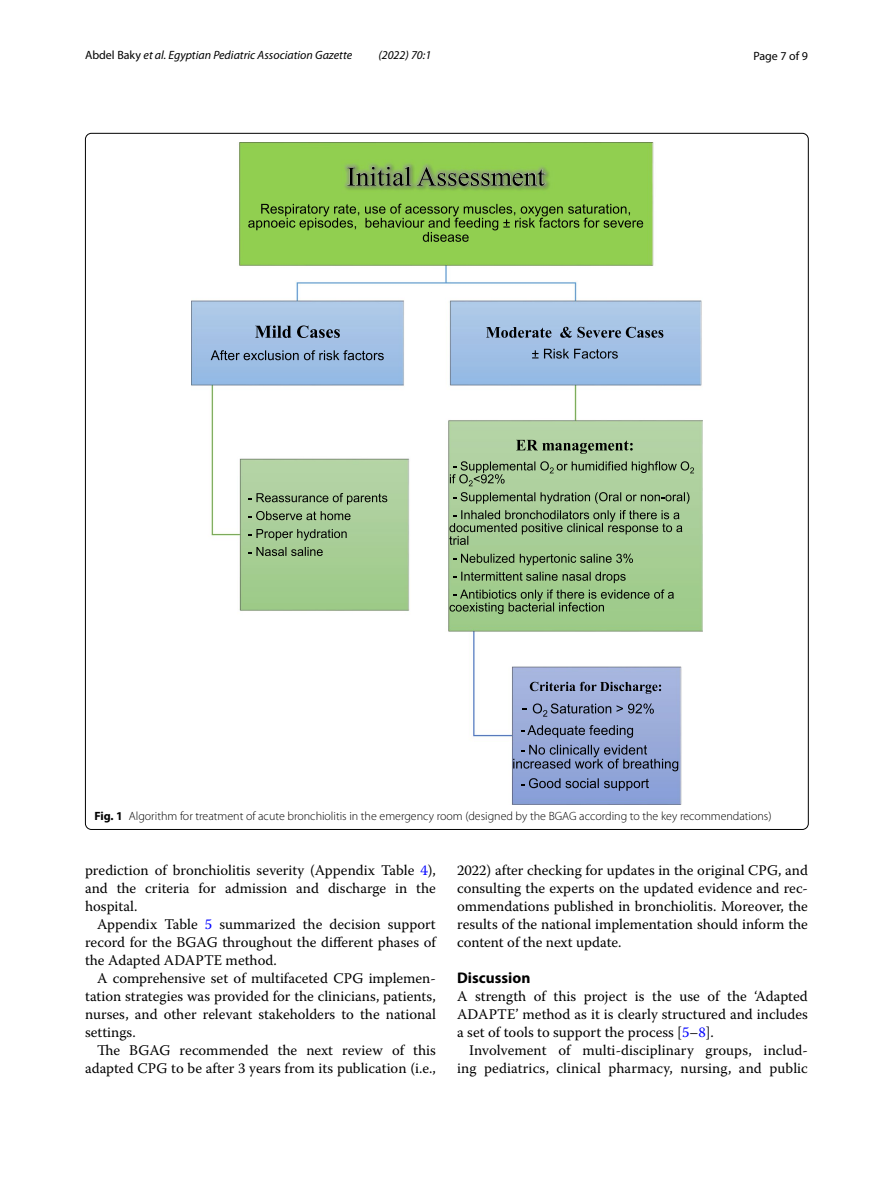
<style>
.page{position:relative;width:893px;height:1187px;background:#fff}
.page>*{position:absolute;margin:0;border:0;box-sizing:border-box;transform-origin:0 0}
.t1{font:700 15.45px "Myriad Pro";color:#000}
.t2{font:14.7px/18px "Warnock Pro";color:#000;text-align:justify}
.t3{font:300 12px "Myriad Pro";color:#000}
.t4{font:italic 12px "Myriad Pro";color:#000}
.t5{font:12px "Myriad Pro";color:#000}
.s1{font-style:normal}
.s2{font-weight:700}
.s3{color:#00f}
</style>
<div class="page">
<img style="left:192px;top:142px;width:510px;height:662px">
<svg style="left:347px;top:167px;width:198px;height:19px;background:#6e8752"></svg>
<svg style="left:248px;top:204px;width:395px;height:38px;background:#7bb043"></svg>
<svg style="left:255px;top:325px;width:85px;height:13px"></svg>
<svg style="left:211px;top:350px;width:173px;height:10px;background:#738aa6"></svg>
<svg style="left:249px;top:493px;width:138px;height:11px;background:#859f79"></svg>
<svg style="left:249px;top:511px;width:102px;height:9px"></svg>
<svg style="left:249px;top:529px;width:98px;height:11px"></svg>
<svg style="left:249px;top:547px;width:74px;height:9px"></svg>
<svg style="left:486px;top:327px;width:177px;height:11px;background:#7387a0"></svg>
<svg style="left:532px;top:350px;width:6px;height:8px"></svg>
<svg style="left:544px;top:349px;width:74px;height:9px"></svg>
<svg style="left:516px;top:440px;width:117px;height:14px;background:#809776"></svg>
<svg style="left:450px;top:461px;width:244px;height:25px;background:#99b68b"></svg>
<svg style="left:453px;top:492px;width:236px;height:12px;background:#88a37b"></svg>
<svg style="left:449px;top:510px;width:233px;height:35px;background:#8fae81"></svg>
<svg style="left:453px;top:553px;width:180px;height:12px;background:#81a072"></svg>
<svg style="left:453px;top:571px;width:173px;height:12px;background:#7f9f70"></svg>
<svg style="left:450px;top:589px;width:224px;height:25px;background:#83a873"></svg>
<svg style="left:530px;top:681px;width:131px;height:12px;background:#7985a4"></svg>
<svg style="left:533px;top:703px;width:121px;height:13px;background:#7e8aad"></svg>
<svg style="left:521px;top:725px;width:112px;height:12px"></svg>
<svg style="left:513px;top:744px;width:165px;height:27px;background:#7887af"></svg>
<svg style="left:521px;top:778px;width:128px;height:12px;background:#6c7ca6"></svg>
<p class="t4" style="left:85px;top:48px;width:269px"><span class="s1">Abdel Baky</span> et al. Egyptian Pediatric Association Gazette</p>
<p class="t4" style="left:378px;top:48px;width:54px">(2022) 70:1</p>
<p class="t5" style="left:753px;top:48px;width:56px">Page 7 of 9</p>
<p class="t3" style="left:94px;top:809px;width:679px"><span class="s2">Fig. 1</span> Algorithm for treatment of acute bronchiolitis in the emergency room (designed by the BGAG according to the key recommendations)</p>
<p class="t2" style="left:85px;top:860px;width:352px">prediction of bronchiolitis severity (Appendix Table <span class="s3">4</span>), and the criteria for admission and discharge in the hospital.</p>
<p class="t2" style="left:85px;top:914px;width:352px;text-indent:12px">Appendix Table <span class="s3">5</span> summarized the decision support record for the BGAG throughout the different phases of the Adapted ADAPTE method.</p>
<p class="t2" style="left:85px;top:968px;width:352px;text-indent:12px">A comprehensive set of multifaceted CPG implemen&shy;tation strategies was provided for the clinicians, patients, nurses, and other relevant stakeholders to the national settings.</p>
<p class="t2" style="left:85px;top:1040px;width:352px;text-align:right">The BGAG recommended the next review of this adapted CPG to be after 3 years from its publication (i.e.,</p>
<p class="t2" style="left:457px;top:860px;width:352px">2022) after checking for updates in the original CPG, and consulting the experts on the updated evidence and rec&shy;ommendations published in bronchiolitis. Moreover, the results of the national implementation should inform the content of the next update.</p>
<p class="t1" style="left:457px;top:967px;width:75px">Discussion</p>
<p class="t2" style="left:457px;top:986px;width:352px">A strength of this project is the use of the ‘Adapted ADAPTE’ method as it is clearly structured and includes a set of tools to support the process [<span class="s3">5</span>–<span class="s3">8</span>].</p>
<p class="t2" style="left:457px;top:1040px;width:352px;text-align:right">Involvement of multi-disciplinary groups, includ&shy;ing pediatrics, clinical pharmacy, nursing, and public</p>
</div>
